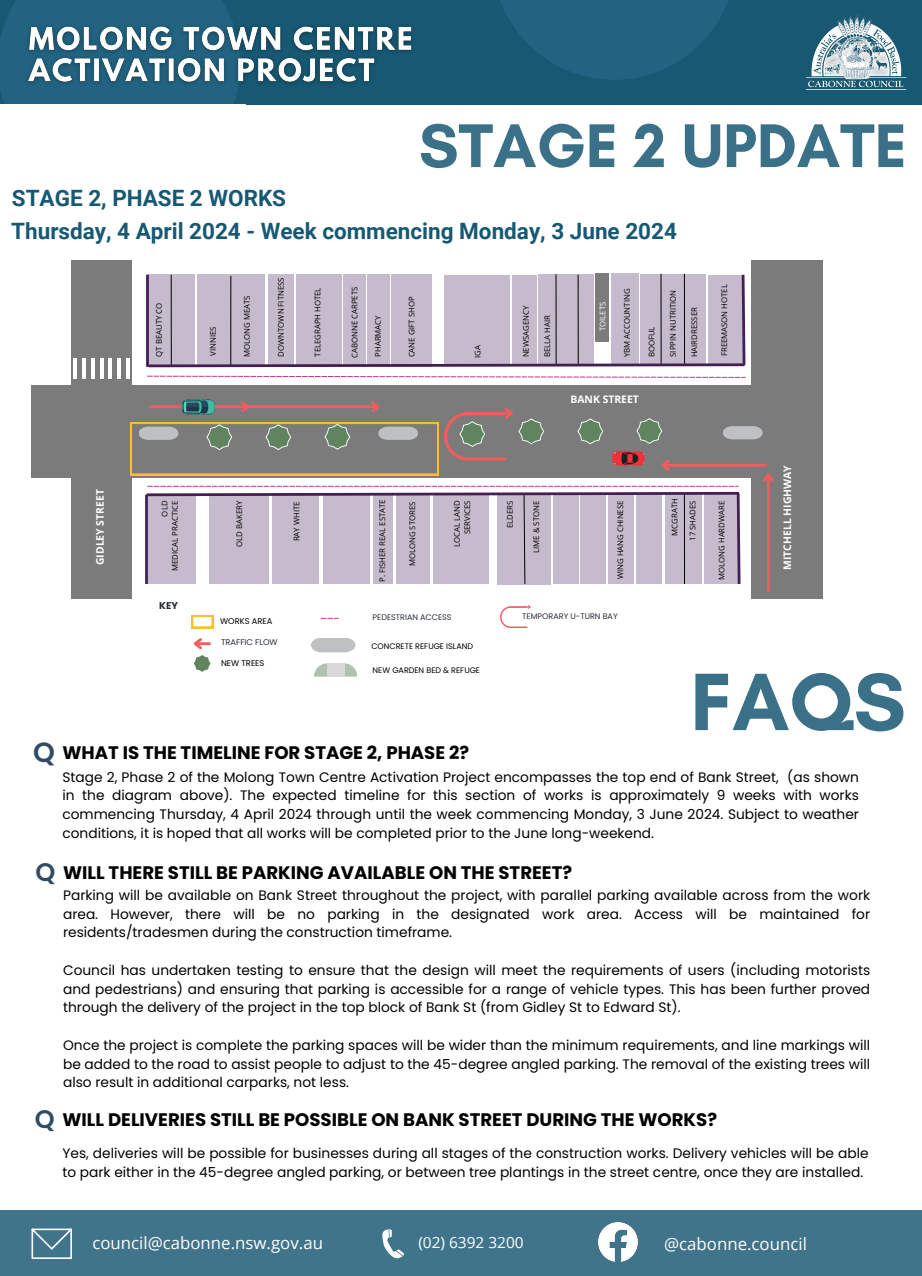
<style>
.page{position:relative;width:922px;height:1276px;background:#fff}
.page>*{position:absolute;margin:0;border:0;box-sizing:border-box;transform-origin:0 0}
.t1{font:700 82.88px "Glacial Indifference";color:#175873}
.t2{font:700 62.88px "Glacial Indifference";color:#175873}
.t3{font:600 27.75px "Poppins";color:#2f4c65}
.t4{font:600 25.38px "Poppins";color:#2f4c65}
.t5{font:700 22.5px "Roboto";color:#175873}
.t6{font:700 18.12px "Poppins";color:#000}
.t7{font:16.88px "Open Sans";color:#fff}
.t8{font:15.38px "Open Sans";color:#fff}
.t9{font:13.75px/18.8px "Poppins";color:#000;text-align:justify}
.t10{font:700 10.38px "Open Sans";color:#fff}
.t11{font:700 9.88px "Poppins";color:#293039}
.t12{font:8.38px "Poppins";color:#000}
.t13{font:8.38px "Poppins";color:#293039}
.t14{font:8px "Poppins";color:#000}
.t15{font:8px "Poppins";color:#293039}
.t16{font:7.75px "Open Sans";color:#000}
.t17{font:7.75px "Open Sans";color:#fff}
</style>
<div class="page">
<div style="left:0;top:0;width:922px;height:105px;background:#175873"></div>
<div style="left:0;top:0;width:237px;height:104px;background:#226381"></div>
<div style="left:493px;top:0;width:242px;height:80px;background:linear-gradient(to right,#1f607d,#1f607d)"></div>
<img style="left:806px;top:15px;width:100px;height:75px">
<div style="left:0;top:1210px;width:922px;height:66px;background:#3f748b"></div>
<img style="left:598px;top:1223px;width:39px;height:38px">
<svg style="left:382px;top:1229px;width:22px;height:30px"></svg>
<svg style="left:31px;top:1228px;width:41px;height:31px"></svg>
<div style="left:0;top:104px;width:245px;height:82px;background:#fff"></div>
<div style="left:72px;top:261px;width:60px;height:338px;background:#7b7b7b"></div>
<div style="left:751px;top:261px;width:72px;height:338px;background:#7b7b7b"></div>
<div style="left:31px;top:385px;width:766px;height:92px;background:#7b7b7b"></div>
<svg style="left:723px;top:426px;width:39px;height:13px"></svg>
<svg style="left:145px;top:486px;width:596px;height:99px;background:#c8bdce"></svg>
<svg style="left:147px;top:376px;width:598px;height:2px"></svg>
<svg style="left:612px;top:450px;width:32px;height:17px"></svg>
<hr style="left:126px;top:358px;width:3px;height:20px;background:#fff">
<hr style="left:117px;top:358px;width:4px;height:20px;background:#fff">
<hr style="left:109px;top:358px;width:3px;height:20px;background:#fff">
<hr style="left:100px;top:358px;width:3px;height:20px;background:#fff">
<hr style="left:91px;top:358px;width:3px;height:20px;background:#fff">
<hr style="left:83px;top:358px;width:3px;height:20px;background:#fff">
<hr style="left:74px;top:358px;width:3px;height:20px;background:#fff">
<svg style="left:321px;top:618px;width:18px;height:1px"></svg>
<svg style="left:311px;top:638px;width:44px;height:14px"></svg>
<svg style="left:345px;top:663px;width:12px;height:13px"></svg>
<svg style="left:314px;top:664px;width:13px;height:13px"></svg>
<div style="left:327px;top:663px;width:18px;height:14px;background:#d9d9d9"></div>
<svg style="left:193px;top:638px;width:17px;height:34px"></svg>
<svg style="left:146px;top:273px;width:600px;height:95px;background:#c1b7c7"></svg>
<svg style="left:636px;top:418px;width:26px;height:26px"></svg>
<svg style="left:577px;top:418px;width:26px;height:26px"></svg>
<svg style="left:191px;top:615px;width:22px;height:13px"></svg>
<hr style="left:767px;top:474px;width:2px;height:118px;background:#f15d5f">
<svg style="left:763px;top:473px;width:11px;height:11px"></svg>
<hr style="left:662px;top:464px;width:104px;height:3px;background:#f15d5f">
<svg style="left:661px;top:459px;width:11px;height:12px"></svg>
<svg style="left:130px;top:399px;width:414px;height:76px"></svg>
<svg style="left:500px;top:605px;width:31px;height:23px"></svg>
<img style="left:21px;top:21px;width:391px;height:71px">
<p class="t5" style="left:12px;top:185px;width:276px">STAGE 2, PHASE 2 WORKS</p>
<h2 class="t2" style="left:419px;top:107px;width:489px">STAGE 2 UPDATE</h2>
<p class="t5" style="left:11px;top:218px;width:667px">Thursday, 4 April 2024 - Week commencing Monday, 3 June 2024</p>
<p class="t16" style="left:154px;top:357px;width:55px;rotate:-90deg">QT BEAUTY CO</p>
<p class="t16" style="left:208px;top:356px;width:31px;rotate:-90deg">VINNIES</p>
<p class="t16" style="left:242px;top:357px;width:63px;rotate:-90deg">MOLONG MEATS</p>
<p class="t16" style="left:275px;top:357px;width:81px;rotate:-90deg">DOWNTOWN FITNESS</p>
<p class="t16" style="left:312px;top:357px;width:71px;rotate:-90deg">TELEGRAPH HOTEL</p>
<p class="t16" style="left:349px;top:358px;width:73px;rotate:-90deg">CABONNE CARPETS</p>
<p class="t16" style="left:372px;top:357px;width:43px;rotate:-90deg">PHARMACY</p>
<p class="t16" style="left:406px;top:357px;width:62px;rotate:-90deg">CANE GIFT SHOP</p>
<p class="t16" style="left:472px;top:358px;width:14px;rotate:-90deg">IGA</p>
<p class="t16" style="left:520px;top:357px;width:53px;rotate:-90deg">NEWSAGENCY</p>
<p class="t16" style="left:542px;top:357px;width:43px;rotate:-90deg">BELLA HAIR</p>
<p class="t17" style="left:597px;top:331px;width:31px;rotate:-90deg">TOILETS</p>
<p class="t16" style="left:621px;top:357px;width:70px;rotate:-90deg">YBM ACCOUNTING</p>
<p class="t16" style="left:667px;top:357px;width:68px;rotate:-90deg">SIPPIN NUTRITION</p>
<p class="t16" style="left:646px;top:357px;width:32px;rotate:-90deg">BOOFUL</p>
<p class="t16" style="left:689px;top:357px;width:52px;rotate:-90deg">HAIRDRESSER</p>
<p class="t10" style="left:570px;top:392px;width:70px">BANK STREET</p>
<p class="t16" style="left:718px;top:356px;width:74px;rotate:-90deg">FREEMASON HOTEL</p>
<p class="t10" style="left:93px;top:565px;width:77px;rotate:-90deg">GIDLEY STREET</p>
<p class="t16" style="left:669px;top:536px;width:39px;rotate:-90deg">MCGRATH</p>
<p class="t16" style="left:716px;top:580px;width:81px;rotate:-90deg">MOLONG HARDWARE</p>
<p class="t16" style="left:159px;top:516px;width:17px;rotate:-90deg">OLD</p>
<p class="t16" style="left:169px;top:571px;width:72px;rotate:-90deg">MEDICAL PRACTICE</p>
<p class="t16" style="left:234px;top:547px;width:47px;rotate:-90deg">OLD BAKERY</p>
<p class="t16" style="left:291px;top:541px;width:41px;rotate:-90deg">RAY WHITE</p>
<p class="t16" style="left:377px;top:582px;width:84px;rotate:-90deg">P. FISHER REAL ESTATE</p>
<p class="t16" style="left:407px;top:566px;width:66px;rotate:-90deg">MOLONG STORES</p>
<p class="t16" style="left:451px;top:547px;width:48px;rotate:-90deg">LOCAL LAND</p>
<p class="t16" style="left:462px;top:534px;width:35px;rotate:-90deg">SERVICES</p>
<p class="t16" style="left:504px;top:528px;width:29px;rotate:-90deg">ELDERS</p>
<p class="t16" style="left:531px;top:553px;width:54px;rotate:-90deg">LIME &amp; STONE</p>
<p class="t16" style="left:615px;top:579px;width:80px;rotate:-90deg">WING HANG CHINESE</p>
<p class="t16" style="left:687px;top:541px;width:42px;rotate:-90deg">17 SHADES</p>
<p class="t11" style="left:159px;top:599px;width:20px">KEY</p>
<p class="t10" style="left:780px;top:570px;width:106px;rotate:-90deg">MITCHELL HIGHWAY</p>
<p class="t12" style="left:220px;top:615px;width:54px">WORKS AREA</p>
<p class="t13" style="left:221px;top:636px;width:58px">TRAFFIC FLOW</p>
<p class="t12" style="left:221px;top:657px;width:45px">NEW TREES</p>
<p class="t15" style="left:372px;top:612px;width:80px">PEDESTRIAN ACCESS</p>
<p class="t14" style="left:371px;top:640px;width:103px">CONCRETE REFUGE ISLAND</p>
<p class="t14" style="left:372px;top:664px;width:109px">NEW GARDEN BED &amp; REFUGE</p>
<p class="t15" style="left:522px;top:611px;width:97px">TEMPORARY U-TURN BAY</p>
<h1 class="t1" style="left:690px;top:651px;width:217px">FAQS</h1>
<p class="t3" style="left:33px;top:733px;width:23px">Q</p>
<h5 class="t6" style="left:62px;top:740px;width:408px">WHAT IS THE TIMELINE FOR STAGE 2, PHASE 2?</h5>
<h1 class="t9" style="left:62px;top:768px;width:798px">Stage 2, Phase 2 of the Molong Town Centre Activation Project encompasses the top end of Bank Street, (as shown in the diagram above). The expected timeline for this section of works is approximately 9 weeks with works commencing Thursday, 4 April 2024 through until the week commencing Monday, 3 June 2024. Subject to weather conditions, it is hoped that all works will be completed prior to the June long-weekend.</h1>
<p class="t4" style="left:35px;top:854px;width:21px">Q</p>
<h6 class="t6" style="left:63px;top:860px;width:510px">WILL THERE STILL BE PARKING AVAILABLE ON THE STREET?</h6>
<p class="t9" style="left:63px;top:886px;width:808px">Parking will be available on Bank Street throughout the project, with parallel parking available across from the work area. However, there will be no parking in the designated work area. Access will be maintained for residents/tradesmen during the construction timeframe.</p>
<p class="t9" style="left:63px;top:961px;width:808px">Council has undertaken testing to ensure that the design will meet the requirements of users (including motorists and pedestrians) and ensuring that parking is accessible for a range of vehicle types. This has been further proved through the delivery of the project in the top block of Bank St (from Gidley St to Edward St).</p>
<h6 class="t9" style="left:63px;top:1036px;width:808px">Once the project is complete the parking spaces will be wider than the minimum requirements, and line markings will be added to the road to assist people to adjust to the 45-degree angled parking. The removal of the existing trees will also result in additional carparks, not less.</h6>
<p class="t4" style="left:35px;top:1102px;width:21px">Q</p>
<p class="t6" style="left:62px;top:1107px;width:656px">WILL DELIVERIES STILL BE POSSIBLE ON BANK STREET DURING THE WORKS?</p>
<p class="t9" style="left:62px;top:1144px;width:807px">Yes, deliveries will be possible for businesses during all stages of the construction works. Delivery vehicles will be able to park either in the 45-degree angled parking, or between tree plantings in the street centre, once they are installed.</p>
<p class="t7" style="left:92px;top:1231px;width:232px">council@cabonne.nsw.gov.au</p>
<p class="t8" style="left:418px;top:1231px;width:107px">(02) 6392 3200</p>
<p class="t7" style="left:664px;top:1232px;width:144px">@cabonne.council</p>
</div>
